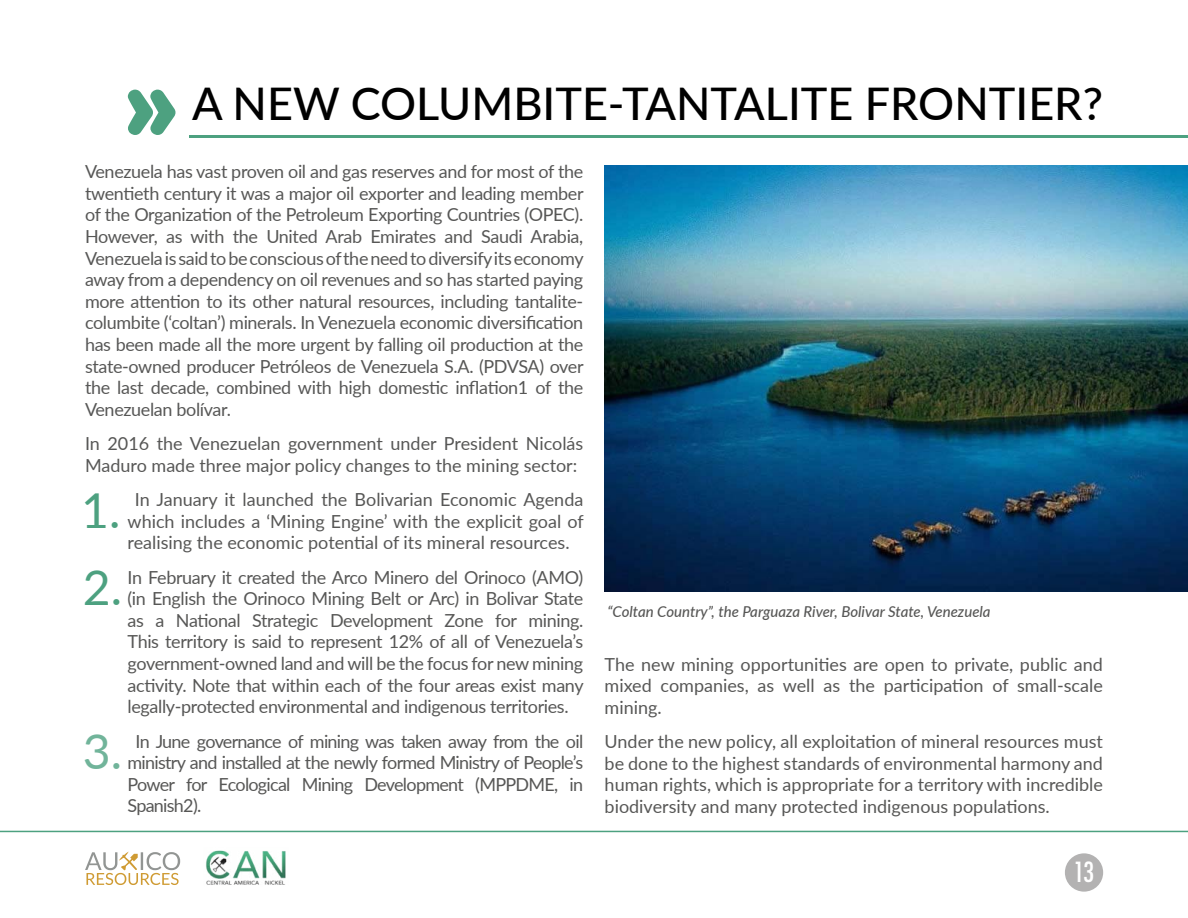
<style>
.page{position:relative;width:1188px;height:918px;background:#fff}
.page>*{position:absolute;margin:0;border:0;box-sizing:border-box;transform-origin:0 0}
.t1{font:48.15px "Lato";color:#4da180}
.t2{font:48.15px "Lato";color:#71b49a}
.t3{font:500 45px "Lato";color:#000}
.t4{font:500 condensed 27px "Futura";color:#fff}
.t5{font:18px/21.6px "Lato";color:#575756;text-align:justify}
.t6{font:italic 500 15px "Lato";color:#575756}
</style>
<div class="page">
<div style="left:1065px;top:853px;width:38px;height:39px;background:#b3b2b2;border-radius:50%"></div>
<svg style="left:85px;top:851px;width:95px;height:34px"></svg>
<img style="left:206px;top:850px;width:80px;height:35px">
<hr style="left:189px;top:135px;width:999px;height:3px;background:#4da180">
<svg style="left:128px;top:90px;width:47px;height:45px"></svg>
<img style="left:605px;top:166px;width:583px;height:426px">
<hr style="left:0;top:831px;width:1188px;height:1px;background:#4da180">
<h2 class="t3" style="left:192px;top:71px;width:912px">A NEW COLUMBITE-TANTALITE FRONTIER?</h2>
<p class="t5" style="left:85px;top:160px;width:500px">Venezuela has vast proven oil and gas reserves and for most of the twentieth century it was a major oil exporter and leading member of the Organization of the Petroleum Exporting Countries (OPEC).<br>However, as with the United Arab Emirates and Saudi Arabia, Venezuela is said to be conscious of the need to diversify its economy away from a dependency on oil revenues and so has started paying more attention to its other natural resources, including tantalite&shy;columbite (‘coltan’) minerals. In Venezuela economic diversification has been made all the more urgent by falling oil production at the state-owned producer Petróleos de Venezuela S.A. (PDVSA) over the last decade, combined with high domestic inflation1 of the Venezuelan bolívar.</p>
<p class="t5" style="left:85px;top:432px;width:500px">In 2016 the Venezuelan government under President Nicolás<br>Maduro made three major policy changes to the mining sector:</p>
<h1 class="t1" style="left:81px;top:476px;width:41px">1.</h1>
<p class="t5" style="left:128px;top:488px;width:458px;text-indent:7px">In January it launched the Bolivarian Economic Agenda which includes a ‘Mining Engine’ with the explicit goal of realising the economic potential of its mineral resources.</p>
<h1 class="t1" style="left:83px;top:553px;width:41px">2.</h1>
<p class="t5" style="left:128px;top:566px;width:458px">In February it created the Arco Minero del Orinoco (AMO) (in English the Orinoco Mining Belt or Arc) in Bolivar State as a National Strategic Development Zone for mining.<br>This territory is said to represent 12% of all of Venezuela’s government-owned land and will be the focus for new mining activity. Note that within each of the four areas exist many legally-protected environmental and indigenous territories.</p>
<h1 class="t2" style="left:83px;top:717px;width:41px">3.</h1>
<p class="t5" style="left:128px;top:729px;width:457px;text-indent:8px">In June governance of mining was taken away from the oil ministry and installed at the newly formed Ministry of People’s Power for Ecological Mining Development (MPPDME, in Spanish2).</p>
<p class="t6" style="left:608px;top:600px;width:385px">“Coltan Country”, the Parguaza River, Bolivar State, Venezuela</p>
<p class="t5" style="left:605px;top:652px;width:500px">The new mining opportunities are open to private, public and mixed companies, as well as the participation of small-scale mining.</p>
<p class="t5" style="left:605px;top:730px;width:500px">Under the new policy, all exploitation of mineral resources must be done to the highest standards of environmental harmony and human rights, which is appropriate for a territory with incredible biodiversity and many protected indigenous populations.</p>
<h3 class="t4" style="left:1074px;top:855px;width:22px">13</h3>
</div>
